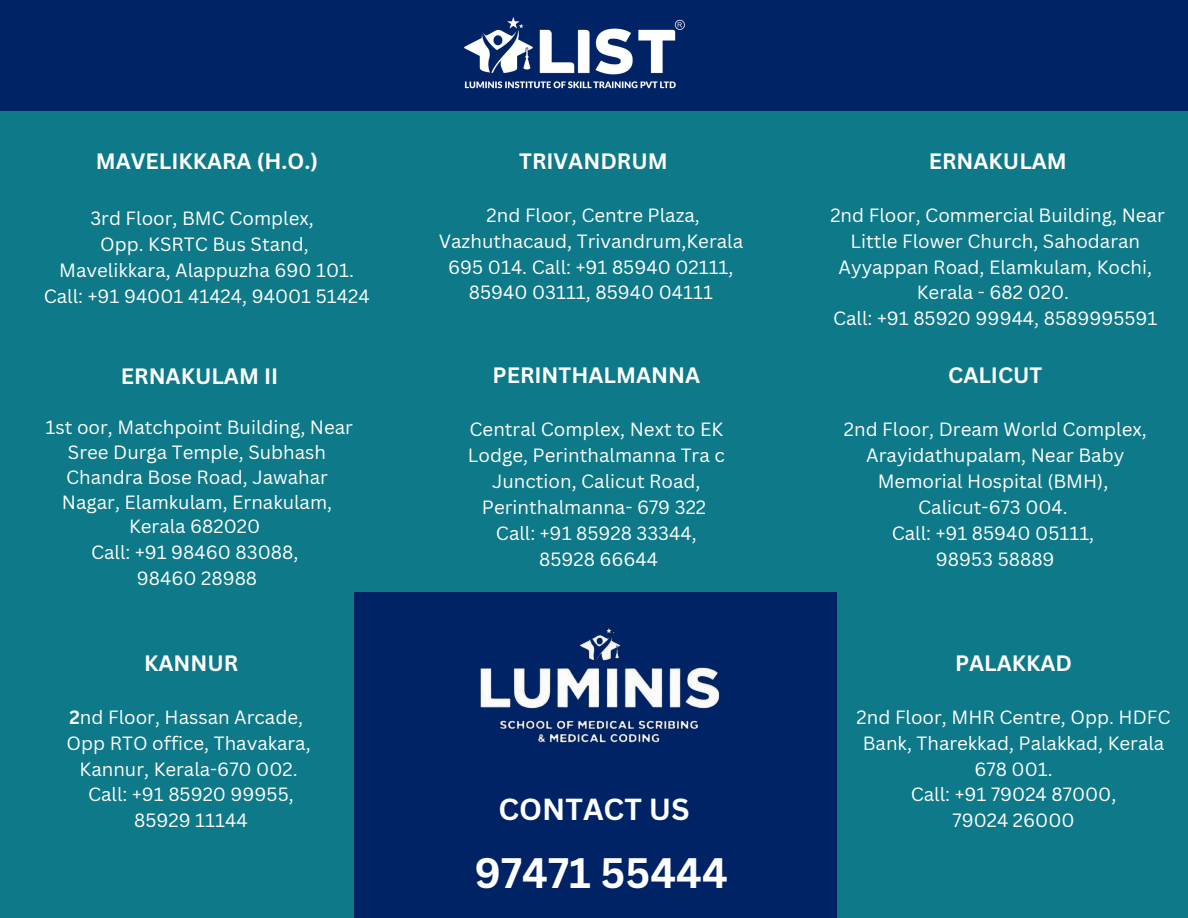
<style>
.page{position:relative;width:1188px;height:918px;background:#0d7989}
.page>*{position:absolute;margin:0;border:0;box-sizing:border-box;transform-origin:0 0}
.t1{font:700 41.55px "Canva Sans";color:#fff}
.t2{font:700 29.7px "Canva Sans";color:#fff}
.t3{font:700 21.75px "Canva Sans";color:#fff}
.t4{font:18.75px/25.8px "Canva Sans";color:#fff;text-align:center}
.s1{font-weight:700}
</style>
<div class="page">
<div style="left:355px;top:592px;width:482px;height:326px;background:#002366"></div>
<img style="left:480px;top:627px;width:240px;height:116px">
<div style="left:0;top:0;width:1188px;height:110px;background:#002366"></div>
<img style="left:464px;top:17px;width:221px;height:72px">
<p class="t3" style="left:96px;top:146px;width:224px">MAVELIKKARA (H.O.)</p>
<p class="t4" style="left:90px;top:205px;width:225px">3rd Floor, BMC Complex,</p>
<h3 class="t4" style="left:100px;top:231px;width:210px">Opp. KSRTC Bus Stand,</h3>
<p class="t4" style="left:59px;top:257px;width:296px">Mavelikkara, Alappuzha 690 101.</p>
<h3 class="t4" style="left:44px;top:283px;width:327px">Call: +91 94001 41424, 94001 51424</h3>
<p class="t3" style="left:121px;top:361px;width:159px">ERNAKULAM II</p>
<h3 class="t4" style="left:46px;top:415px;width:309px;line-height:24.8px">1st oor, Matchpoint Building, Near<br>Sree Durga Temple, Subhash<br>Chandra Bose Road, Jawahar<br>Nagar, Elamkulam, Ernakulam,<br>Kerala 682020</h3>
<p class="t4" style="left:91px;top:539px;width:209px">Call: +91 98460 83088,</p>
<p class="t4" style="left:137px;top:565px;width:122px">98460 28988</p>
<h3 class="t3" style="left:144px;top:648px;width:96px">KANNUR</h3>
<p class="t4" style="left:70px;top:704px;width:235px"><span class="s1">2</span>nd Floor, Hassan Arcade,</p>
<p class="t4" style="left:67px;top:729px;width:246px">Opp RTO office, Thavakara,<br>Kannur, Kerala-670 002.</p>
<p class="t4" style="left:88px;top:781px;width:207px">Call: +91 85920 99955,</p>
<p class="t4" style="left:134px;top:807px;width:115px">85929 11144</p>
<p class="t3" style="left:519px;top:146px;width:150px">TRIVANDRUM</p>
<p class="t4" style="left:439px;top:202px;width:306px">2nd Floor, Centre Plaza,<br>Vazhuthacaud, Trivandrum,Kerala<br>695 014. Call: +91 85940 02111,<br>85940 03111, 85940 04111</p>
<p class="t3" style="left:493px;top:360px;width:209px">PERINTHALMANNA</p>
<p class="t4" style="left:468px;top:416px;width:258px">Central Complex, Next to EK<br>Lodge, Perinthalmanna Tra c<br>Junction, Calicut Road,<br>Perinthalmanna- 679 322</p>
<h3 class="t4" style="left:496px;top:519px;width:202px">Call: +91 85928 33344,</h3>
<p class="t4" style="left:539px;top:545px;width:121px">85928 66644</p>
<p class="t2" style="left:498px;top:788px;width:193px">CONTACT US</p>
<p class="t1" style="left:474px;top:843px;width:255px">97471 55444</p>
<h3 class="t3" style="left:929px;top:146px;width:140px">ERNAKULAM</h3>
<p class="t4" style="left:830px;top:202px;width:336px">2nd Floor, Commercial Building, Near<br>Little Flower Church, Sahodaran<br>Ayyappan Road, Elamkulam, Kochi,<br>Kerala - 682 020.</p>
<p class="t4" style="left:833px;top:305px;width:326px">Call: +91 85920 99944, 8589995591</p>
<p class="t3" style="left:948px;top:360px;width:96px">CALICUT</p>
<p class="t4" style="left:844px;top:416px;width:304px">2nd Floor, Dream World Complex,<br>Arayidathupalam, Near Baby<br>Memorial Hospital (BMH),</p>
<p class="t4" style="left:918px;top:494px;width:151px">Calicut-673 004.</p>
<h2 class="t4" style="left:892px;top:519px;width:204px">Call: +91 85940 05111,</h2>
<h1 class="t4" style="left:936px;top:545px;width:120px">98953 58889</h1>
<h3 class="t3" style="left:955px;top:648px;width:119px">PALAKKAD</h3>
<p class="t4" style="left:857px;top:704px;width:316px">2nd Floor, MHR Centre, Opp. HDFC<br>Bank, Tharekkad, Palakkad, Kerala<br>678 001.</p>
<p class="t4" style="left:911px;top:781px;width:207px">Call: +91 79024 87000,</p>
<p class="t4" style="left:953px;top:807px;width:124px">79024 26000</p>
</div>
